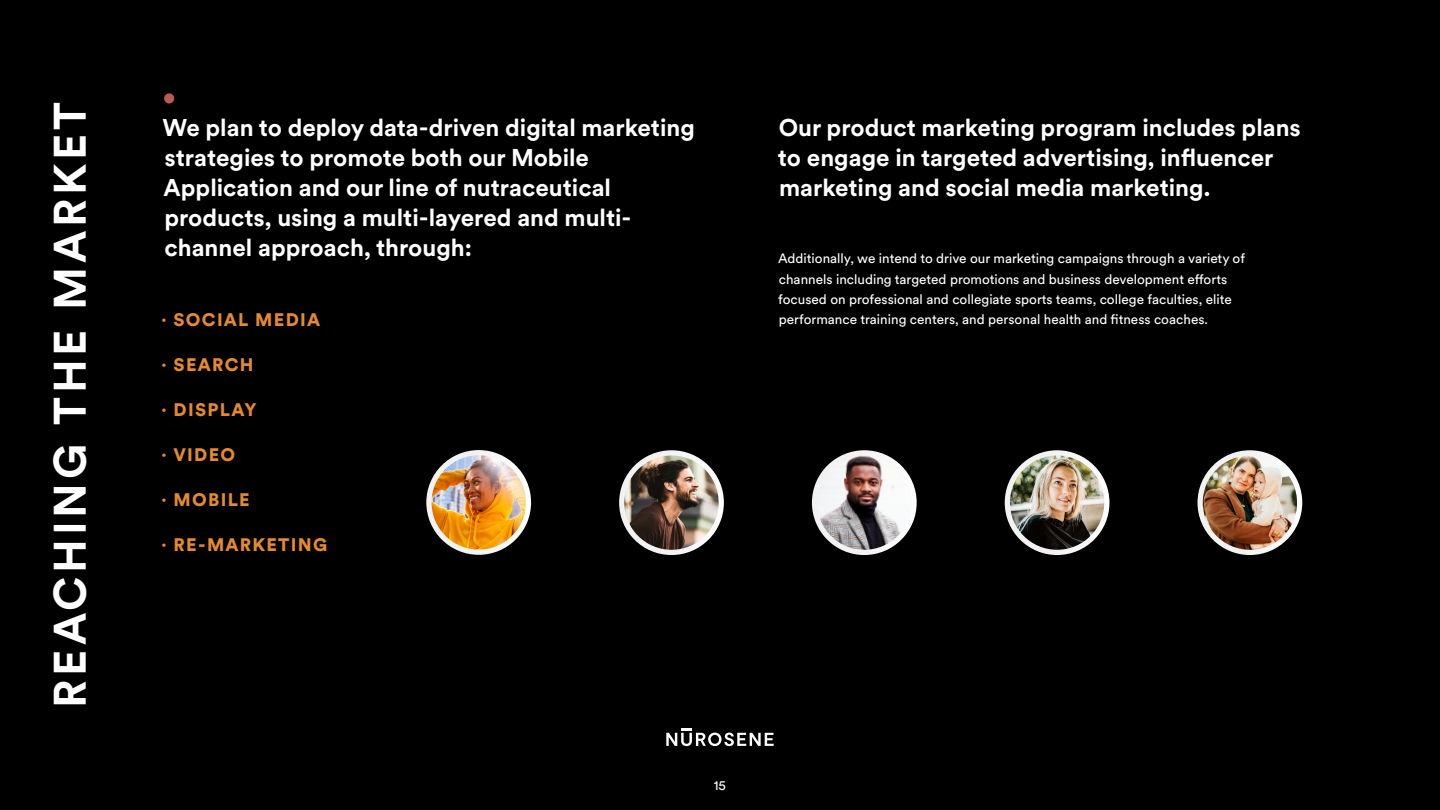
<style>
.page{position:relative;width:1440px;height:810px;background:#000}
.page>*{position:absolute;margin:0;border:0;box-sizing:border-box;transform-origin:0 0}
.t1{font:700 45px "Circular XX";letter-spacing:.08em;color:#fff}
.t2{font:700 24px/30px "Circular XX";color:#fff}
.t3{font:900 18px "Circular XX";letter-spacing:.07em;color:#e68a2e}
.t4{font:13.5px/20.2px "Circular XX";color:#fff}
</style>
<div class="page">
<div style="left:164px;top:93px;width:10px;height:11px;background:#bd5a56;border-radius:50%"></div>
<svg style="left:619px;top:450px;width:105px;height:105px;background:#e8e8e7"></svg>
<img style="left:624px;top:456px;width:95px;height:94px;border-radius:47px">
<svg style="left:1005px;top:450px;width:104px;height:105px;background:#ededec"></svg>
<img style="left:1010px;top:456px;width:94px;height:94px;border-radius:47px">
<svg style="left:1198px;top:450px;width:104px;height:105px;background:#ededec"></svg>
<img style="left:1203px;top:456px;width:94px;height:94px;border-radius:47px">
<svg style="left:812px;top:450px;width:105px;height:105px;background:#e9e9e9"></svg>
<img style="left:817px;top:456px;width:94px;height:94px;border-radius:47px">
<svg style="left:426px;top:450px;width:105px;height:105px;background:#e8e7e6"></svg>
<img style="left:432px;top:455px;width:94px;height:95px;border-radius:47px">
<svg style="left:666px;top:728px;width:108px;height:18px"></svg>
<h1 class="t1" style="left:39px;top:708px;width:607px;rotate:-90deg">REACHING THE MARKET</h1>
<p class="t2" style="left:163px;top:111px;width:534px">We plan to deploy data-driven digital marketing strategies to promote both our Mobile Application and our line of nutraceutical products, using a multi-layered and multi&shy;channel approach, through:</p>
<p class="t2" style="left:778px;top:111px;width:524px">Our product marketing program includes plans to engage in targeted advertising, influencer marketing and social media marketing.</p>
<p class="t4" style="left:778px;top:248px;width:468px">Additionally, we intend to drive our marketing campaigns through a variety of channels including targeted promotions and business development efforts focused on professional and collegiate sports teams, college faculties, elite</p>
<p class="t3" style="left:162px;top:307px;width:160px">· SOCIAL MEDIA</p>
<p class="t4" style="left:779px;top:309px;width:431px">performance training centers, and personal health and fitness coaches.</p>
<p class="t3" style="left:162px;top:352px;width:94px">· SEARCH</p>
<p class="t3" style="left:162px;top:397px;width:97px">· DISPLAY</p>
<p class="t3" style="left:162px;top:442px;width:75px">· VIDEO</p>
<p class="t3" style="left:162px;top:487px;width:89px">· MOBILE</p>
<p class="t3" style="left:162px;top:532px;width:167px">· RE-MARKETING</p>
<p class="t4" style="left:714px;top:774px;width:14px">15</p>
</div>
